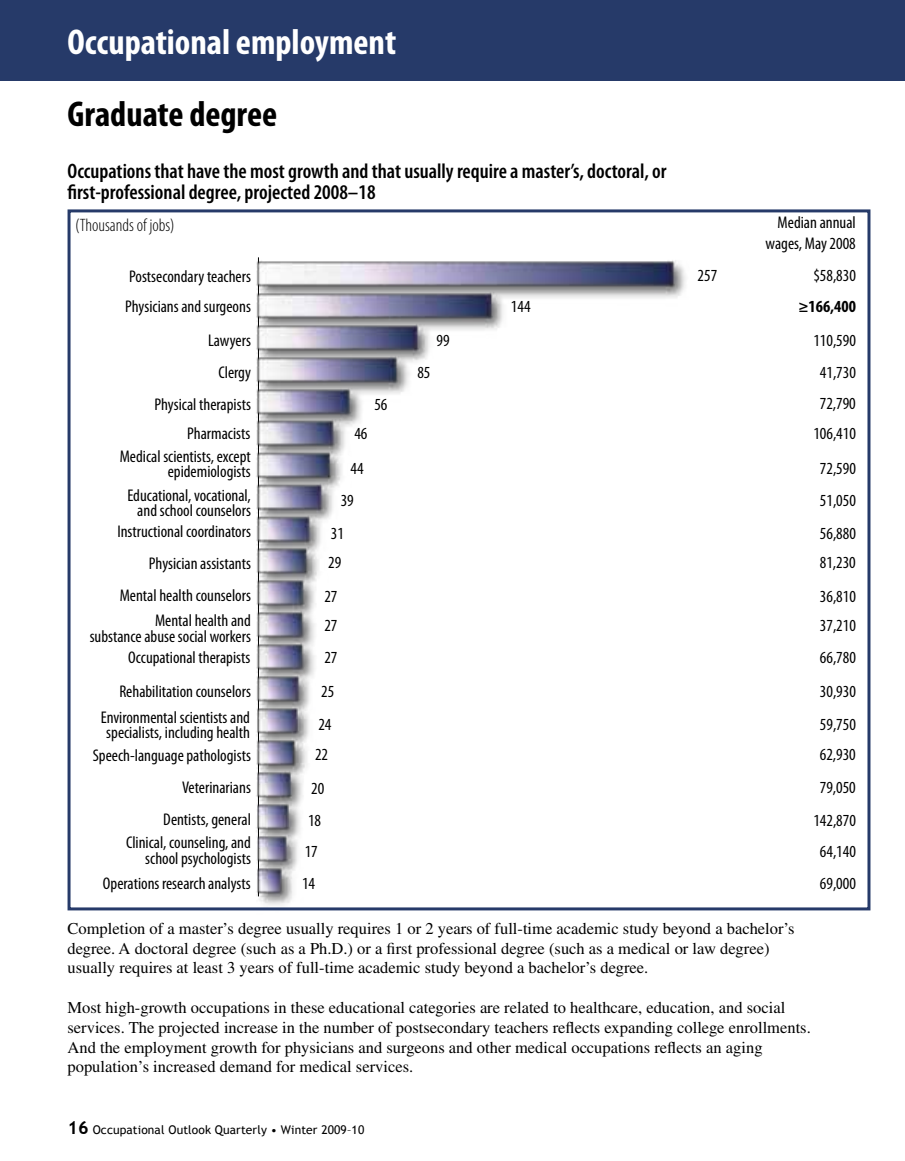
<style>
.page{position:relative;width:905px;height:1161px;background:#fff}
.page>*{position:absolute;margin:0;border:0;box-sizing:border-box;transform-origin:0 0}
.t1{font:700 condensed 36px "Myriad Pro";color:#fff}
.t2{font:700 condensed 36px "Myriad Pro";color:#000}
.t3{font:600 condensed 21px/21px "Myriad Pro";color:#000}
.t4{font:300 condensed 18px "Myriad Pro";color:#000}
.t5{font:condensed 16.95px/15.3px "Myriad Pro";color:#000}
.t6{font:700 condensed 16.95px "Myriad Pro";color:#000}
.t7{font:16.5px/19.8px "Times";color:#000}
.t8{font:12px "Trebuchet MS";letter-spacing:.01em;color:#000}
.s1{font-weight:700;font-size:18px}
</style>
<div class="page">
<div style="left:0;top:0;width:904px;height:81px;background:#263a69"></div>
<img style="left:540px;top:260px;width:146px;height:38px">
<img style="left:256px;top:257px;width:284px;height:73px">
<img style="left:256px;top:288px;width:211px;height:42px">
<img style="left:256px;top:320px;width:189px;height:74px">
<img style="left:256px;top:352px;width:143px;height:42px">
<img style="left:256px;top:384px;width:126px;height:32px">
<img style="left:256px;top:416px;width:105px;height:32px">
<img style="left:256px;top:448px;width:88px;height:32px">
<img style="left:256px;top:480px;width:84px;height:32px">
<img style="left:256px;top:512px;width:76px;height:32px">
<img style="left:256px;top:544px;width:64px;height:32px">
<img style="left:256px;top:576px;width:60px;height:32px">
<img style="left:256px;top:608px;width:59px;height:32px">
<img style="left:256px;top:640px;width:59px;height:32px">
<img style="left:256px;top:672px;width:58px;height:32px">
<img style="left:256px;top:704px;width:53px;height:31px">
<img style="left:256px;top:735px;width:52px;height:32px">
<img style="left:256px;top:767px;width:49px;height:32px">
<img style="left:256px;top:799px;width:46px;height:32px">
<img style="left:221px;top:831px;width:109px;height:80px">
<div style="left:68px;top:209px;width:802px;height:701px;border:3px solid #263a69"></div>
<h1 class="t1" style="left:68px;top:22px;width:330px">Occupational employment</h1>
<h1 class="t2" style="left:68px;top:94px;width:211px">Graduate degree</h1>
<p class="t3" style="left:68px;top:161px;width:600px">Occupations that have the most growth and that usually require a master’s, doctoral, or first-professional degree, projected 2008–18</p>
<p class="t4" style="left:75px;top:215px;width:101px">(Thousands of jobs)</p>
<p class="t5" style="left:129px;top:268px;width:123px">Postsecondary teachers</p>
<p class="t5" style="left:697px;top:268px;width:21px">257</p>
<p class="t5" style="left:511px;top:298px;width:21px">144</p>
<p class="t5" style="left:436px;top:333px;width:15px">99</p>
<p class="t5" style="left:417px;top:365px;width:15px">85</p>
<p class="t5" style="left:374px;top:397px;width:15px">56</p>
<p class="t5" style="left:350px;top:416px;width:18px;line-height:34.3px">46<br>44</p>
<p class="t5" style="left:331px;top:483px;width:24px;line-height:33.2px;text-align:center">39<br>31</p>
<p class="t5" style="left:125px;top:298px;width:127px">Physicians and surgeons</p>
<p class="t5" style="left:208px;top:332px;width:44px">Lawyers</p>
<p class="t5" style="left:218px;top:364px;width:34px">Clergy</p>
<p class="t5" style="left:154px;top:396px;width:98px">Physical therapists</p>
<p class="t5" style="left:187px;top:426px;width:65px">Pharmacists</p>
<p class="t5" style="left:120px;top:449px;width:132px;text-align:right">Medical scientists, except epidemiologists</p>
<p class="t5" style="left:127px;top:487px;width:125px;text-align:center">Educational, vocational, and school counselors</p>
<p class="t5" style="left:117px;top:524px;width:135px">Instructional coordinators</p>
<p class="t5" style="left:149px;top:556px;width:104px">Physician assistants</p>
<p class="t5" style="left:120px;top:588px;width:133px">Mental health counselors</p>
<p class="t5" style="left:90px;top:613px;width:163px;text-align:right">Mental health and<br>substance abuse social workers</p>
<p class="t5" style="left:128px;top:649px;width:124px">Occupational therapists</p>
<p class="t5" style="left:119px;top:684px;width:133px">Rehabilitation counselors</p>
<p class="t5" style="left:101px;top:709px;width:151px;text-align:center">Environmental scientists and specialists, including health</p>
<p class="t5" style="left:93px;top:748px;width:160px">Speech-language pathologists</p>
<p class="t5" style="left:182px;top:780px;width:70px">Veterinarians</p>
<p class="t5" style="left:163px;top:812px;width:89px">Dentists, general</p>
<p class="t5" style="left:126px;top:835px;width:126px;text-align:right">Clinical, counseling, and school psychologists</p>
<p class="t5" style="left:103px;top:875px;width:149px">Operations research analysts</p>
<p class="t5" style="left:328px;top:555px;width:15px">29</p>
<p class="t5" style="left:324px;top:581px;width:15px;line-height:29.7px">27<br>27</p>
<p class="t5" style="left:321px;top:640px;width:18px;line-height:34px">27<br>25</p>
<p class="t5" style="left:315px;top:709px;width:18px;line-height:30.6px">24<br>22</p>
<p class="t5" style="left:302px;top:772px;width:24px;line-height:31.7px;text-align:center">20<br>18<br>17<br>14</p>
<p class="t5" style="left:765px;top:212px;width:92px;line-height:20.4px;text-align:right">Median annual wages, May 2008</p>
<p class="t5" style="left:813px;top:268px;width:44px">$58,830</p>
<p class="t6" style="left:798px;top:296px;width:59px">≥166,400</p>
<p class="t5" style="left:813px;top:325px;width:44px;line-height:31px;text-align:center">110,590<br>41,730<br>72,790<br>106,410</p>
<p class="t5" style="left:819px;top:452px;width:38px;line-height:32.4px;text-align:justify">72,590<br>51,050<br>56,880</p>
<p class="t5" style="left:819px;top:546px;width:38px;line-height:33.2px">81,230<br>36,810</p>
<p class="t5" style="left:819px;top:610px;width:38px;line-height:31.5px">37,210<br>66,780</p>
<p class="t5" style="left:819px;top:674px;width:38px;line-height:33.2px">30,930<br>59,750</p>
<p class="t5" style="left:813px;top:738px;width:44px;line-height:32.7px;text-align:center">62,930<br>79,050<br>142,870</p>
<p class="t5" style="left:819px;top:836px;width:38px;line-height:31.3px">64,140<br>69,000</p>
<p class="t7" style="left:68px;top:918px;width:728px">Completion of a master’s degree usually requires 1 or 2 years of full-time academic study beyond a bachelor’s degree. A doctoral degree (such as a Ph.D.) or a first professional degree (such as a medical or law degree) usually requires at least 3 years of full-time academic study beyond a bachelor’s degree.</p>
<p class="t7" style="left:68px;top:998px;width:744px">Most high-growth occupations in these educational categories are related to healthcare, education, and social services. The projected increase in the number of postsecondary teachers reflects expanding college enrollments.<br>And the employment growth for physicians and surgeons and other medical occupations reflects an aging population’s increased demand for medical services.</p>
<p class="t8" style="left:68px;top:1123px;width:298px"><span class="s1">16</span> Occupational Outlook Quarterly • Winter 2009–10</p>
</div>
